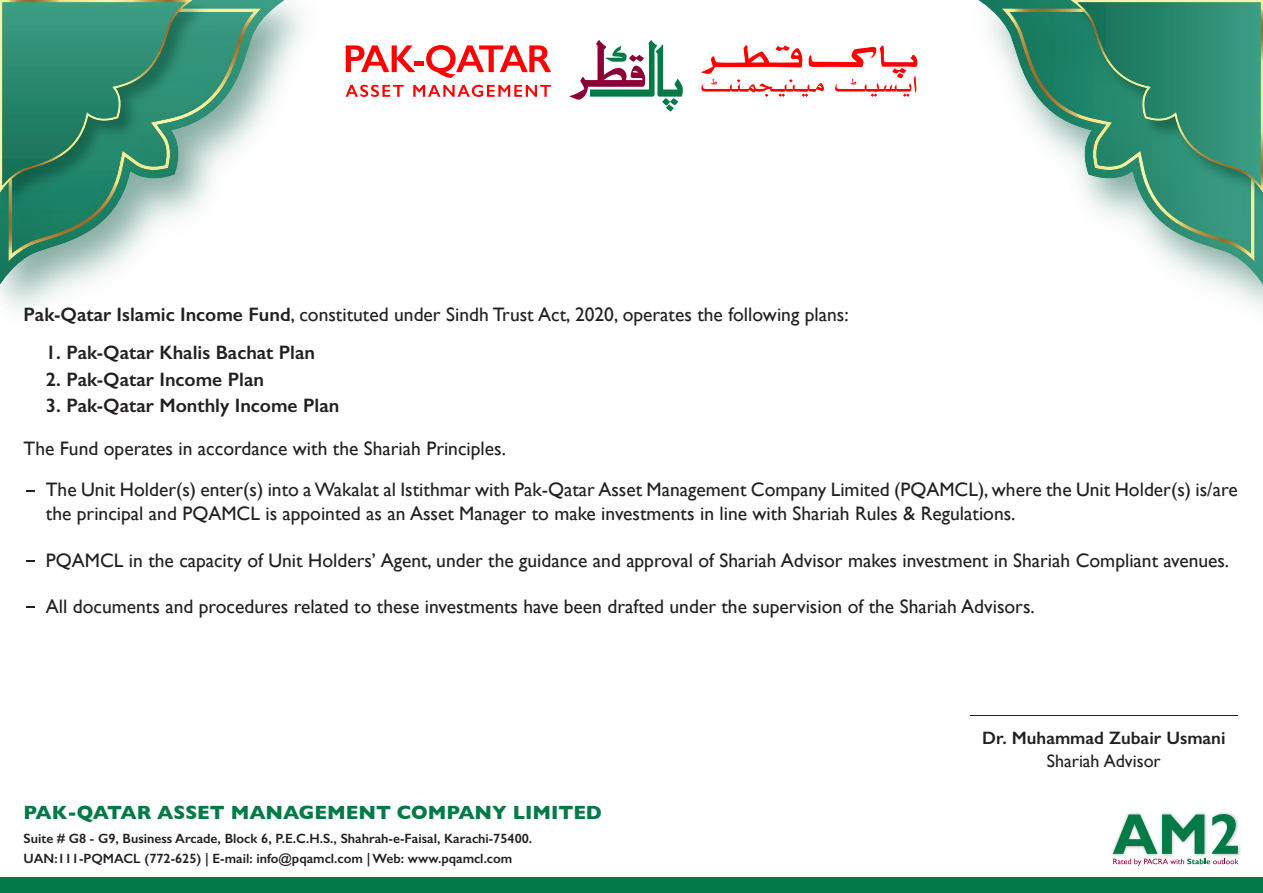
<style>
.page{position:relative;width:1263px;height:893px;background:#fff}
.page>*{position:absolute;margin:0;border:0;box-sizing:border-box;transform-origin:0 0}
.t1{font:19.5px/41.2px "Gill Sans";color:#231f20}
.t2{font:600 19.5px "Gill Sans";color:#231f20}
.t3{font:700 19.5px "Gill Sans";color:#017a47}
.t4{font:600 18px "Gill Sans";color:#231f20}
.t5{font:18px "Gill Sans";color:#231f20}
.t6{font:600 13.5px/19.5px "Gill Sans";color:#231f20}
.s1{font-weight:600}
</style>
<div class="page">
<img style="left:0;top:0;width:303px;height:310px">
<svg style="left:8px;top:8px;width:253px;height:253px"></svg>
<img style="left:0;top:0;width:217px;height:216px">
<svg style="left:0;top:0;width:193px;height:193px;background:#398f73"></svg>
<img style="left:978px;top:0;width:285px;height:309px">
<svg style="left:1001px;top:8px;width:253px;height:253px"></svg>
<img style="left:1066px;top:0;width:197px;height:216px">
<svg style="left:1070px;top:0;width:193px;height:193px;background:#3c9277"></svg>
<svg style="left:570px;top:40px;width:113px;height:72px"></svg>
<svg style="left:346px;top:45px;width:69px;height:27px"></svg>
<div style="left:414px;top:61px;width:10px;height:5px;background:#f00"></div>
<svg style="left:426px;top:45px;width:125px;height:33px"></svg>
<svg style="left:345px;top:85px;width:59px;height:12px"></svg>
<svg style="left:413px;top:85px;width:138px;height:12px"></svg>
<svg style="left:701px;top:45px;width:216px;height:52px"></svg>
<div style="left:0;top:877px;width:1263px;height:16px;background:#017a47"></div>
<img style="left:1112px;top:812px;width:129px;height:44px">
<svg style="left:1113px;top:814px;width:125px;height:52px"></svg>
<svg style="left:27px;top:490px;width:8px;height:2px"></svg>
<svg style="left:27px;top:560px;width:8px;height:2px"></svg>
<svg style="left:27px;top:606px;width:8px;height:2px"></svg>
<hr style="left:970px;top:715px;width:268px;height:1px;background:#231f20">
<p class="t1" style="left:24px;top:295px;width:826px"><span class="s1">Pak-Qatar Islamic Income Fund</span>, constituted under Sindh Trust Act, 2020, operates the following plans:</p>
<p class="t2" style="left:46px;top:345px;width:271px">1. Pak-Qatar Khalis Bachat Plan</p>
<p class="t2" style="left:46px;top:371px;width:220px">2. Pak-Qatar Income Plan</p>
<p class="t2" style="left:46px;top:398px;width:295px">3. Pak-Qatar Monthly Income Plan</p>
<p class="t1" style="left:46px;top:429px;width:1193px;text-indent:-22px">The Fund operates in accordance with the Shariah Principles.<br>The Unit Holder(s) enter(s) into a Wakalat al Istithmar with Pak-Qatar Asset Management Company Limited (PQAMCL), where the Unit Holder(s) is/are</p>
<p class="t1" style="left:46px;top:494px;width:971px">the principal and PQAMCL is appointed as an Asset Manager to make investments in line with Shariah Rules &amp; Regulations.</p>
<p class="t1" style="left:46px;top:541px;width:1185px">PQAMCL in the capacity of Unit Holders’ Agent, under the guidance and approval of Shariah Advisor makes investment in Shariah Compliant avenues.</p>
<p class="t1" style="left:46px;top:588px;width:990px">All documents and procedures related to these investments have been drafted under the supervision of the Shariah Advisors.</p>
<p class="t3" style="left:24px;top:804px;width:580px">PAK-QATAR ASSET MANAGEMENT COMPANY LIMITED</p>
<p class="t6" style="left:24px;top:830px;width:510px">Suite # G8 - G9, Business Arcade, Block 6, P.E.C.H.S., Shahrah-e-Faisal, Karachi-75400.<br>UAN:111-PQMACL (772-625) | E-mail: info@pqamcl.com | Web: www.pqamcl.com</p>
<p class="t4" style="left:982px;top:731px;width:245px">Dr. Muhammad Zubair Usmani</p>
<p class="t5" style="left:1047px;top:753px;width:115px">Shariah Advisor</p>
</div>
